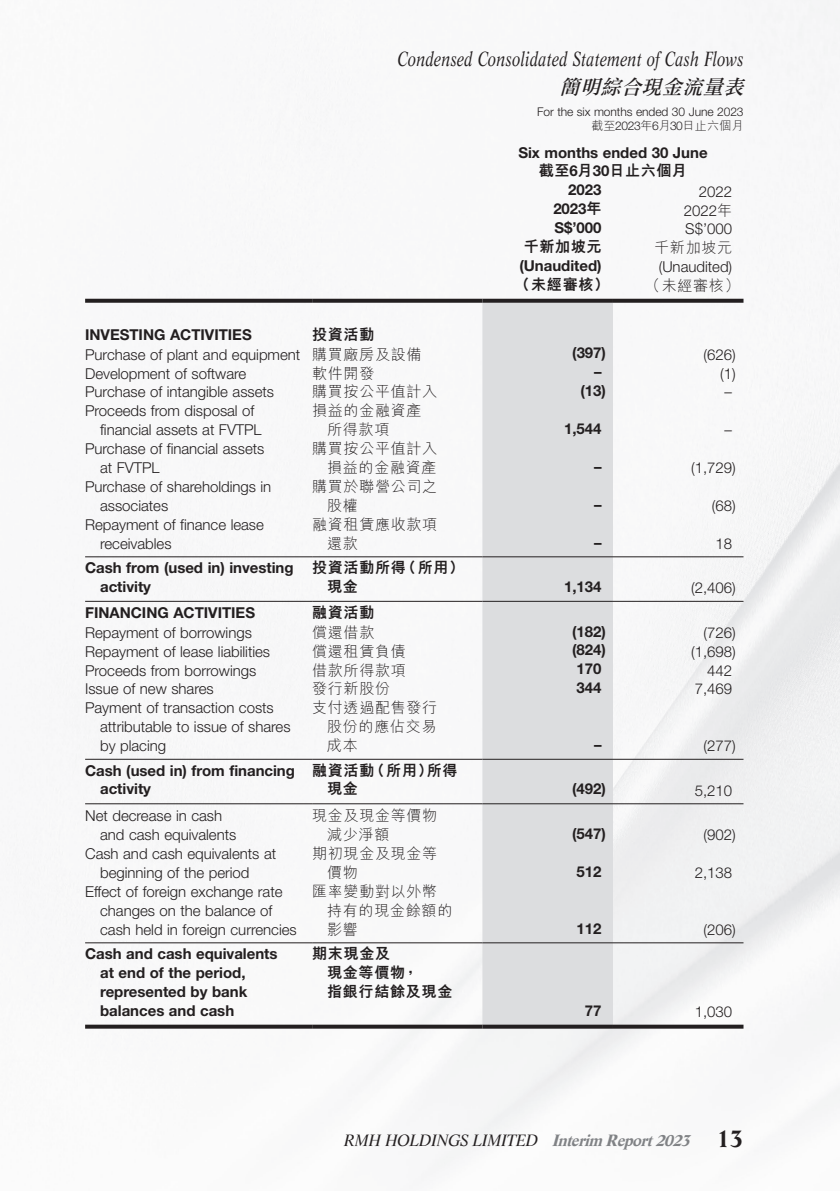
<style>
.page{position:relative;width:840px;height:1191px;background:#fff}
.page>*{position:absolute;margin:0;border:0;box-sizing:border-box;transform-origin:0 0}
.t1{font:italic 20px "Life LT Std";letter-spacing:.01em;color:#231f20;scale:.78 1}
.t2{font:italic 20px "DF Li Song HK W5";color:#231f20}
.t3{font:italic 16px "Life LT Std";letter-spacing:-.03em;color:#231f20}
.t4{font:300 15px/18.8px "Helvetica Neue LT Std";color:#231f20}
.t5{font:700 15px/19px "Helvetica Neue LT Std";color:#231f20}
.t6{font:300 15px/18.8px "M Hei HK";letter-spacing:.05em;color:#231f20}
.t7{font:800 15px/19px "M Hei HK";letter-spacing:.05em;color:#231f20}
.t8{font:300 12px "Helvetica Neue LT Std";letter-spacing:-.005em;color:#231f20}
.t9{font:300 12px "M Hei HK";letter-spacing:.02em;color:#231f20}
.s1{font-family:"Helvetica Neue LT Std"}
.s2{font-family:"Helvetica Neue LT Std";font-weight:700}
.s3{font-family:"M Hei HK";font-weight:800}
.s4{font-family:"M Hei HK"}
.s5{font-weight:700;color:#808285}
.s6{font-weight:700;font-style:normal;font-size:24px}
</style>
<div class="page">
<img style="left:0;top:0;width:839px;height:1167px">
<div style="left:482px;top:303px;width:130px;height:721px;background:#dcdddf"></div>
<svg style="left:85px;top:299px;width:227px;height:4px"></svg>
<svg style="left:312px;top:299px;width:170px;height:4px"></svg>
<svg style="left:482px;top:299px;width:130px;height:4px"></svg>
<svg style="left:612px;top:299px;width:131px;height:4px"></svg>
<hr style="left:85px;top:556px;width:227px;height:1px;background:#231f20">
<hr style="left:312px;top:556px;width:170px;height:1px;background:#231f20">
<hr style="left:482px;top:556px;width:130px;height:1px;background:#231f20">
<hr style="left:612px;top:556px;width:131px;height:1px;background:#231f20">
<hr style="left:85px;top:601px;width:227px;height:1px;background:#231f20">
<hr style="left:312px;top:601px;width:170px;height:1px;background:#231f20">
<hr style="left:482px;top:601px;width:130px;height:1px;background:#231f20">
<hr style="left:612px;top:601px;width:131px;height:1px;background:#231f20">
<hr style="left:85px;top:759px;width:227px;height:1px;background:#231f20">
<hr style="left:312px;top:759px;width:170px;height:1px;background:#231f20">
<hr style="left:482px;top:759px;width:130px;height:1px;background:#231f20">
<hr style="left:612px;top:759px;width:131px;height:1px;background:#231f20">
<hr style="left:85px;top:803px;width:227px;height:1px;background:#231f20">
<hr style="left:312px;top:803px;width:170px;height:1px;background:#231f20">
<hr style="left:482px;top:803px;width:130px;height:1px;background:#231f20">
<hr style="left:612px;top:803px;width:131px;height:1px;background:#231f20">
<hr style="left:85px;top:942px;width:227px;height:1px;background:#231f20">
<hr style="left:312px;top:942px;width:170px;height:1px;background:#231f20">
<hr style="left:482px;top:942px;width:130px;height:1px;background:#231f20">
<hr style="left:612px;top:942px;width:131px;height:1px;background:#231f20">
<svg style="left:85px;top:1024px;width:227px;height:4px"></svg>
<svg style="left:312px;top:1024px;width:170px;height:4px"></svg>
<svg style="left:482px;top:1024px;width:130px;height:4px"></svg>
<svg style="left:612px;top:1024px;width:131px;height:4px"></svg>
<h1 class="t1" style="left:397px;top:46px;width:445px">Condensed Consolidated Statement of Cash Flows</h1>
<h1 class="t2" style="left:559px;top:76px;width:191px">簡明綜合現金流量表</h1>
<p class="t8" style="left:537px;top:104px;width:208px">For the six months ended 30 June 2023</p>
<p class="t9" style="left:591px;top:119px;width:153px">截至<span class="s1">2023</span>年<span class="s1">6</span>月<span class="s1">30</span>日止六個月</p>
<p class="t5" style="left:518px;top:142px;width:191px">Six months ended 30 June</p>
<p class="t7" style="left:538px;top:161px;width:150px">截至<span class="s2">6</span>月<span class="s2">30</span>日止六個月</p>
<p class="t5" style="left:568px;top:180px;width:35px">2023</p>
<p class="t4" style="left:698px;top:181px;width:35px">2022</p>
<p class="t5" style="left:553px;top:199px;width:50px">2023<span class="s3">年</span></p>
<p class="t4" style="left:683px;top:200px;width:50px">2022<span class="s4">年</span></p>
<p class="t5" style="left:554px;top:218px;width:49px">S$’000</p>
<p class="t4" style="left:685px;top:219px;width:48px">S$’000</p>
<p class="t7" style="left:523px;top:237px;width:79px">千新加坡元</p>
<p class="t6" style="left:653px;top:238px;width:79px">千新加坡元</p>
<p class="t5" style="left:519px;top:256px;width:84px">(Unaudited)</p>
<p class="t4" style="left:658px;top:257px;width:75px">(Unaudited)</p>
<p class="t7" style="left:514px;top:275px;width:96px">（未經審核）</p>
<p class="t6" style="left:645px;top:276px;width:96px">（未經審核）</p>
<p class="t5" style="left:85px;top:324px;width:168px">INVESTING ACTIVITIES</p>
<p class="t7" style="left:312px;top:324px;width:64px">投資活動</p>
<p class="t4" style="left:85px;top:344px;width:338px">Purchase of plant and equipment <span class="s4">購買廠房及設備</span></p>
<p class="t5" style="left:572px;top:343px;width:35px">(397)</p>
<p class="t4" style="left:703px;top:344px;width:34px">(626)</p>
<p class="t4" style="left:85px;top:363px;width:163px">Development of software</p>
<p class="t6" style="left:312px;top:363px;width:64px">軟件開發</p>
<p class="t5" style="left:593px;top:362px;width:9px">–</p>
<p class="t4" style="left:719px;top:363px;width:17px">(1)</p>
<p class="t4" style="left:85px;top:382px;width:190px">Purchase of intangible assets</p>
<p class="t6" style="left:312px;top:382px;width:127px">購買按公平值計入</p>
<p class="t5" style="left:580px;top:381px;width:27px">(13)</p>
<p class="t4" style="left:724px;top:382px;width:9px">–</p>
<p class="t4" style="left:100px;top:401px;width:163px;text-indent:-15px">Proceeds from disposal of financial assets at FVTPL</p>
<p class="t6" style="left:327px;top:401px;width:96px;text-indent:-15px">損益的金融資產所得款項</p>
<p class="t5" style="left:564px;top:419px;width:39px">1,544</p>
<p class="t4" style="left:724px;top:420px;width:9px">–</p>
<p class="t4" style="left:100px;top:439px;width:166px;text-indent:-15px">Purchase of financial assets at FVTPL</p>
<p class="t6" style="left:312px;top:439px;width:127px;text-align:right">購買按公平值計入損益的金融資產</p>
<p class="t4" style="left:100px;top:477px;width:173px;text-indent:-15px">Purchase of shareholdings in associates</p>
<p class="t6" style="left:327px;top:477px;width:112px;text-indent:-15px">購買於聯營公司之股權</p>
<p class="t4" style="left:100px;top:515px;width:165px;text-indent:-15px">Repayment of finance lease receivables</p>
<p class="t6" style="left:327px;top:515px;width:112px;text-indent:-15px">融資租賃應收款項還款</p>
<p class="t5" style="left:100px;top:558px;width:195px;text-indent:-15px">Cash from (used in) investing activity</p>
<p class="t7" style="left:327px;top:558px;width:138px;text-indent:-15px">投資活動所得（所用）現金</p>
<p class="t5" style="left:593px;top:457px;width:9px">–</p>
<p class="t4" style="left:690px;top:458px;width:46px">(1,729)</p>
<p class="t5" style="left:593px;top:494px;width:9px">–</p>
<p class="t4" style="left:711px;top:496px;width:25px">(68)</p>
<p class="t5" style="left:593px;top:532px;width:9px">–</p>
<p class="t4" style="left:715px;top:533px;width:18px">18</p>
<p class="t5" style="left:564px;top:577px;width:39px">1,134</p>
<p class="t4" style="left:690px;top:578px;width:46px">(2,406)</p>
<p class="t5" style="left:85px;top:602px;width:171px">FINANCING ACTIVITIES</p>
<p class="t7" style="left:312px;top:602px;width:64px">融資活動</p>
<p class="t4" style="left:85px;top:622px;width:168px">Repayment of borrowings</p>
<p class="t6" style="left:312px;top:622px;width:64px">償還借款</p>
<p class="t5" style="left:572px;top:621px;width:35px">(182)</p>
<p class="t4" style="left:703px;top:622px;width:34px">(726)</p>
<p class="t4" style="left:85px;top:641px;width:186px">Repayment of lease liabilities</p>
<p class="t6" style="left:312px;top:641px;width:95px">償還租賃負債</p>
<p class="t5" style="left:572px;top:640px;width:35px">(824)</p>
<p class="t4" style="left:690px;top:641px;width:46px">(1,698)</p>
<p class="t4" style="left:85px;top:660px;width:173px">Proceeds from borrowings</p>
<p class="t6" style="left:312px;top:660px;width:95px">借款所得款項</p>
<p class="t5" style="left:576px;top:659px;width:26px">170</p>
<p class="t4" style="left:706px;top:660px;width:26px">442</p>
<p class="t4" style="left:85px;top:679px;width:130px">Issue of new shares</p>
<p class="t6" style="left:312px;top:679px;width:79px">發行新股份</p>
<p class="t5" style="left:576px;top:678px;width:26px">344</p>
<p class="t4" style="left:694px;top:679px;width:39px">7,469</p>
<p class="t4" style="left:100px;top:698px;width:192px;text-indent:-15px">Payment of transaction costs attributable to issue of shares by placing</p>
<p class="t6" style="left:327px;top:698px;width:112px;text-align:justify;text-indent:-15px">支付透過配售發行股份的應佔交易成本</p>
<p class="t5" style="left:593px;top:735px;width:9px">–</p>
<p class="t4" style="left:703px;top:736px;width:34px">(277)</p>
<p class="t5" style="left:100px;top:760px;width:196px;text-indent:-15px">Cash (used in) from financing activity</p>
<p class="t7" style="left:327px;top:760px;width:132px;text-indent:-15px">融資活動（所用）所得現金</p>
<p class="t4" style="left:100px;top:806px;width:138px;text-indent:-15px">Net decrease in cash and cash equivalents</p>
<p class="t6" style="left:327px;top:806px;width:112px;text-indent:-15px">現金及現金等價物減少淨額</p>
<p class="t4" style="left:100px;top:844px;width:177px;text-indent:-15px">Cash and cash equivalents at beginning of the period</p>
<p class="t6" style="left:327px;top:844px;width:112px;text-indent:-15px">期初現金及現金等價物</p>
<p class="t4" style="left:100px;top:881px;width:198px;text-indent:-15px">Effect of foreign exchange rate changes on the balance of cash held in foreign currencies</p>
<p class="t6" style="left:327px;top:881px;width:127px;text-indent:-15px">匯率變動對以外幣持有的現金餘額的影響</p>
<p class="t5" style="left:100px;top:944px;width:179px;text-indent:-15px">Cash and cash equivalents at end of the period, represented by bank balances and cash</p>
<p class="t7" style="left:327px;top:943px;width:127px;text-indent:-15px">期末現金及<br>現金等價物，<br>指銀行結餘及現金</p>
<p class="t5" style="left:572px;top:779px;width:35px">(492)</p>
<p class="t4" style="left:694px;top:780px;width:39px">5,210</p>
<p class="t5" style="left:572px;top:823px;width:35px">(547)</p>
<p class="t4" style="left:703px;top:825px;width:34px">(902)</p>
<p class="t5" style="left:576px;top:861px;width:26px">512</p>
<p class="t4" style="left:694px;top:863px;width:39px">2,138</p>
<p class="t5" style="left:576px;top:918px;width:26px">112</p>
<p class="t4" style="left:703px;top:919px;width:34px">(206)</p>
<p class="t5" style="left:584px;top:1000px;width:18px">77</p>
<p class="t4" style="left:694px;top:1002px;width:39px">1,030</p>
<p class="t3" style="left:344px;top:1130px;width:401px">RMH HOLDINGS LIMITED <span class="s5">Interim Report2023</span> <span class="s6">13</span></p>
</div>
